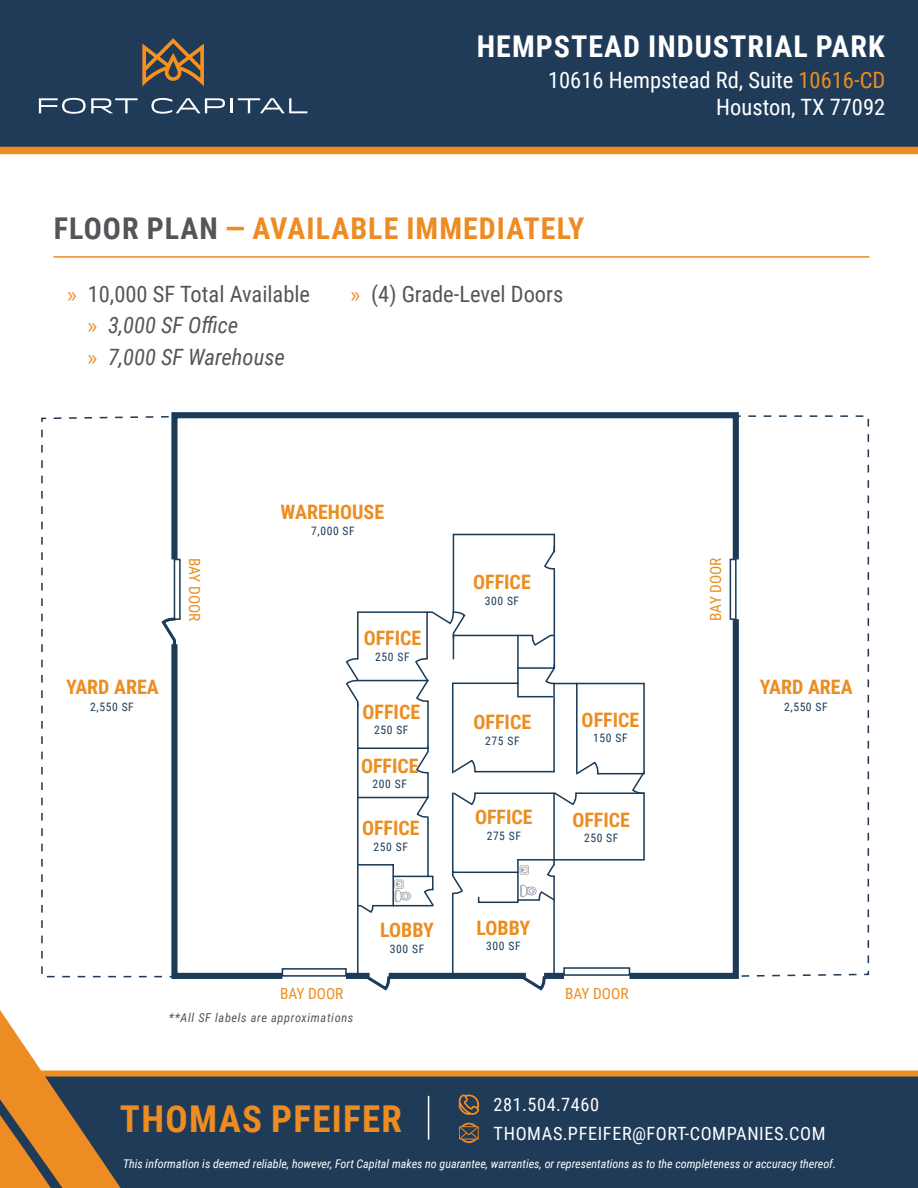
<style>
.page{position:relative;width:918px;height:1188px;background:#fff}
.page>*{position:absolute;margin:0;border:0;box-sizing:border-box;transform-origin:0 0}
.t1{font:700 37.05px "Roboto Condensed";letter-spacing:.035em;color:#ec8c22}
.t2{font:700 30px "Roboto Condensed";letter-spacing:.035em;color:#ec8c22}
.t3{font:700 30px "Roboto Condensed";letter-spacing:.035em;color:#fff}
.t4{font:22.5px/27px "Roboto Condensed";color:#fff;text-align:right}
.t5{font:22.5px "Roboto Condensed";color:#535659}
.t6{font:italic 22.5px "Roboto Condensed";color:#535659}
.t7{font:700 19.95px "Roboto Condensed";color:#ec8d22}
.t8{font:18.3px "Roboto Condensed";letter-spacing:.035em;color:#fff}
.t9{font:15.3px "Roboto Condensed";color:#ec8d22}
.t10{font:italic 12.3px "Roboto Condensed";letter-spacing:.05em;color:#535659}
.t11{font:italic 12px "Roboto Condensed";color:#fff}
.t12{font:11.55px "Roboto Condensed";letter-spacing:.05em;color:#1b3c59}
.s1{color:#ec8c22}
.s2{color:#535659}
.s3{font-family:"Myriad Pro";color:#ec8c22}
.s4{font-family:"Myriad Pro";font-style:normal;color:#ec8c22}
</style>
<div class="page">
<div style="left:171px;top:412px;width:568px;height:151px;border:6px solid #1b3c59"></div>
<div style="left:174px;top:559px;width:7px;height:61px;border:2px solid #1b3c59"></div>
<div style="left:282px;top:968px;width:65px;height:9px;border:2px solid #1b3c59"></div>
<div style="left:563px;top:967px;width:67px;height:9px;border:2px solid #1b3c59"></div>
<div style="left:730px;top:559px;width:7px;height:61px;border:2px solid #1b3c59"></div>
<div style="left:346px;top:973px;width:24px;height:6px;background:#1b3c59"></div>
<div style="left:389px;top:973px;width:137px;height:6px;background:#1b3c59"></div>
<div style="left:544px;top:973px;width:20px;height:6px;background:#1b3c59"></div>
<svg style="left:623px;top:613px;width:116px;height:366px"></svg>
<svg style="left:367px;top:974px;width:24px;height:17px"></svg>
<svg style="left:522px;top:974px;width:24px;height:17px"></svg>
<svg style="left:171px;top:616px;width:118px;height:363px"></svg>
<hr style="left:357px;top:704px;width:2px;height:271px;background:#1b3c59">
<hr style="left:452px;top:893px;width:2px;height:83px;background:#1b3c59">
<hr style="left:553px;top:876px;width:2px;height:100px;background:#1b3c59">
<svg style="left:734px;top:415px;width:136px;height:563px"></svg>
<svg style="left:345px;top:533px;width:301px;height:381px"></svg>
<svg style="left:41px;top:415px;width:135px;height:563px"></svg>
<div style="left:0;top:0;width:918px;height:154px;background:#1f3b58"></div>
<svg style="left:142px;top:38px;width:62px;height:48px;background:#6f5a42"></svg>
<svg style="left:39px;top:98px;width:99px;height:16px"></svg>
<svg style="left:151px;top:98px;width:74px;height:16px"></svg>
<hr style="left:230px;top:98px;width:3px;height:15px;background:#fff">
<svg style="left:238px;top:98px;width:69px;height:15px"></svg>
<hr style="left:53px;top:256px;width:816px;height:2px;background:#ec8c22">
<div style="left:121px;top:1071px;width:797px;height:117px;background:#1f3b58"></div>
<svg style="left:459px;top:1094px;width:21px;height:21px"></svg>
<svg style="left:459px;top:1123px;width:20px;height:20px"></svg>
<hr style="left:428px;top:1096px;width:1px;height:44px;background:#fff">
<svg style="left:0;top:1010px;width:121px;height:178px"></svg>
<p class="t3" style="left:477px;top:26px;width:409px">HEMPSTEAD INDUSTRIAL PARK</p>
<p class="t4" style="left:548px;top:66px;width:339px">10616 Hempstead Rd, Suite <span class="s1">10616-CD<br></span>Houston, TX 77092</p>
<p class="t2" style="left:54px;top:207px;width:532px"><span class="s2">FLOOR PLAN</span> — AVAILABLE IMMEDIATELY</p>
<p class="t5" style="left:68px;top:278px;width:244px"><span class="s3">»</span> 10,000 SF Total Available</p>
<p class="t6" style="left:88px;top:309px;width:152px"><span class="s4">»</span> 3,000 SF Office</p>
<p class="t6" style="left:88px;top:341px;width:198px"><span class="s4">»</span> 7,000 SF Warehouse</p>
<p class="t5" style="left:351px;top:278px;width:214px"><span class="s3">»</span> (4) Grade-Level Doors</p>
<p class="t7" style="left:66px;top:673px;width:94px">YARD AREA</p>
<p class="t12" style="left:90px;top:699px;width:45px">2,550 SF</p>
<p class="t9" style="left:205px;top:558px;width:65px;rotate:90deg">BAY DOOR</p>
<p class="t7" style="left:281px;top:498px;width:105px">WAREHOUSE</p>
<p class="t12" style="left:311px;top:522px;width:45px">7,000 SF</p>
<p class="t7" style="left:364px;top:624px;width:59px">OFFICE</p>
<p class="t12" style="left:375px;top:649px;width:36px">250 SF</p>
<p class="t7" style="left:363px;top:698px;width:59px">OFFICE</p>
<p class="t12" style="left:374px;top:722px;width:36px">250 SF</p>
<p class="t7" style="left:361px;top:752px;width:59px">OFFICE</p>
<p class="t12" style="left:373px;top:776px;width:36px">200 SF</p>
<p class="t7" style="left:362px;top:814px;width:59px">OFFICE</p>
<p class="t12" style="left:374px;top:838px;width:36px">250 SF</p>
<p class="t7" style="left:473px;top:568px;width:59px">OFFICE</p>
<p class="t12" style="left:485px;top:593px;width:36px">300 SF</p>
<p class="t7" style="left:474px;top:708px;width:59px">OFFICE</p>
<p class="t7" style="left:582px;top:706px;width:59px">OFFICE</p>
<p class="t12" style="left:485px;top:733px;width:36px">275 SF</p>
<p class="t12" style="left:593px;top:730px;width:36px">150 SF</p>
<p class="t7" style="left:475px;top:803px;width:59px">OFFICE</p>
<p class="t7" style="left:572px;top:806px;width:59px">OFFICE</p>
<p class="t12" style="left:487px;top:827px;width:36px">275 SF</p>
<p class="t12" style="left:584px;top:830px;width:36px">250 SF</p>
<p class="t7" style="left:380px;top:916px;width:55px">LOBBY</p>
<p class="t12" style="left:390px;top:941px;width:36px">300 SF</p>
<p class="t7" style="left:477px;top:914px;width:55px">LOBBY</p>
<p class="t12" style="left:486px;top:938px;width:36px">300 SF</p>
<p class="t9" style="left:280px;top:983px;width:65px">BAY DOOR</p>
<p class="t9" style="left:565px;top:983px;width:65px">BAY DOOR</p>
<p class="t10" style="left:169px;top:1009px;width:186px">**All SF labels are approximations</p>
<p class="t9" style="left:705px;top:621px;width:65px;rotate:-90deg">BAY DOOR</p>
<p class="t7" style="left:760px;top:673px;width:94px">YARD AREA</p>
<p class="t12" style="left:784px;top:699px;width:45px">2,550 SF</p>
<p class="t8" style="left:494px;top:1092px;width:107px">281.504.7460</p>
<p class="t1" style="left:120px;top:1092px;width:284px">THOMAS PFEIFER</p>
<p class="t11" style="left:123px;top:1156px;width:715px">This information is deemed reliable, however, Fort Capital makes no guarantee, warranties, or representations as to the completeness or accuracy thereof.</p>
<p class="t8" style="left:494px;top:1120px;width:333px">THOMAS.PFEIFER@FORT-COMPANIES.COM</p>
</div>
